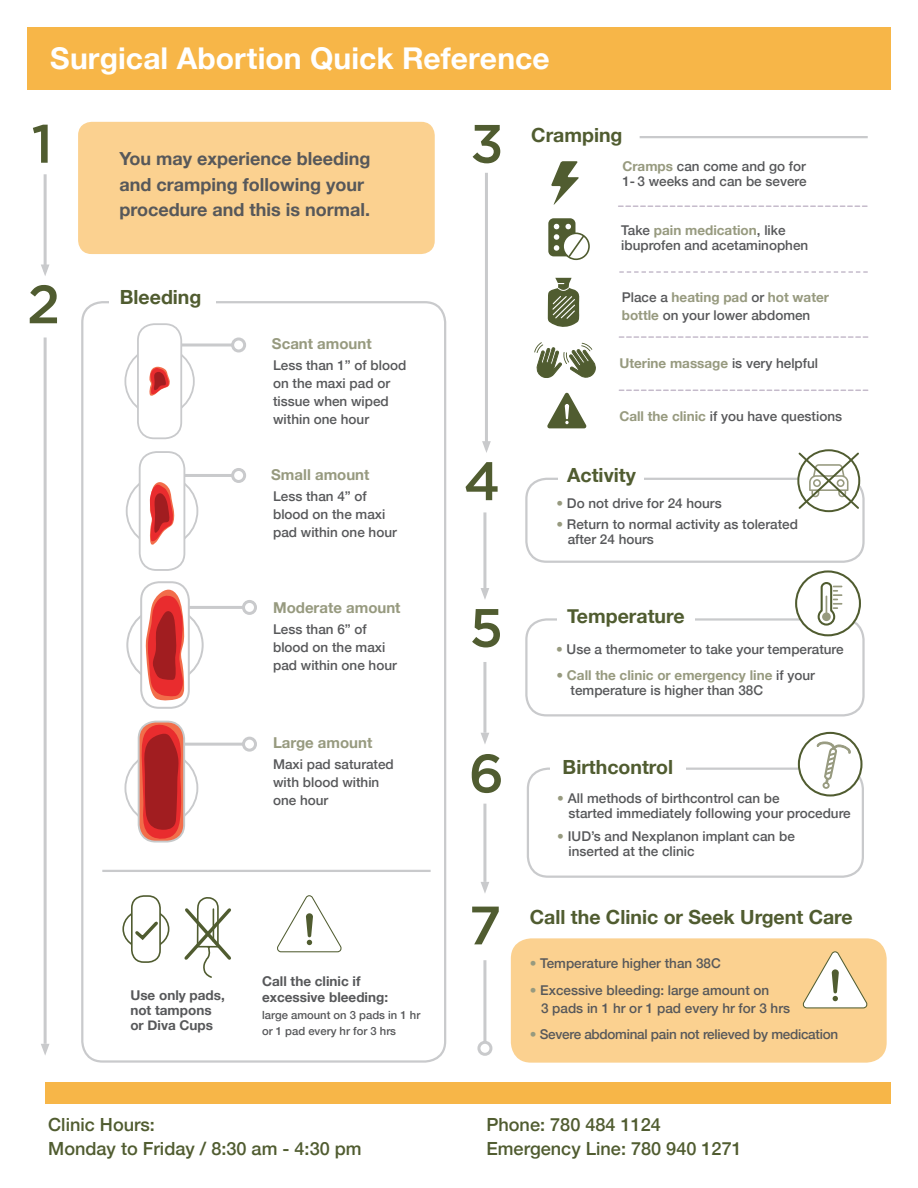
<style>
.page{position:relative;width:918px;height:1188px;background:#fff}
.page>*{position:absolute;margin:0;border:0;box-sizing:border-box;transform-origin:0 0}
.t1{font:500 54px "Gotham";color:#505c30}
.t2{font:700 30px "Helvetica Neue";letter-spacing:.005em;color:#fff}
.t3{font:700 19.5px "Helvetica Neue";color:#505c30}
.t4{font:500 18.15px/24.2px "Helvetica Neue";color:#505c30}
.t5{font:700 18px/25.5px "Helvetica Neue";color:#57585a}
.t6{font:700 15px "Helvetica Neue";color:#979a7f}
.t7{font:500 13.5px/18px "Helvetica Neue";color:#57585a}
.t8{font:700 13.5px/15px "Helvetica Neue";color:#57585a}
.t9{font:500 13.5px "Helvetica Neue";letter-spacing:-.02em;color:#57585a}
.t10{font:700 13.5px "Helvetica Neue";color:#979a7f}
.t11{font:500 11.25px/16.5px "Helvetica Neue";color:#57585a}
.s1{font-weight:700;color:#979a7f}
.s2{font-weight:500;color:#57585a}
.s3{color:#979a7f}
</style>
<div class="page">
<div style="left:525px;top:478px;width:340px;height:85px;border:2px solid #c9cacc;border-radius:20px"></div>
<div style="left:525px;top:618px;width:340px;height:98px;border:2px solid #c9cacc;border-radius:20px"></div>
<div style="left:81px;top:301px;width:365px;height:762px;border:2px solid #c9cacc;border-radius:20px"></div>
<div style="left:78px;top:122px;width:357px;height:132px;background:#fbd190;border-radius:14px"></div>
<hr style="left:44px;top:174px;width:3px;height:98px;background:#c9cacc">
<hr style="left:44px;top:338px;width:3px;height:706px;background:#c9cacc">
<svg style="left:41px;top:265px;width:8px;height:11px"></svg>
<svg style="left:41px;top:1044px;width:8px;height:11px"></svg>
<svg style="left:184px;top:897px;width:47px;height:81px"></svg>
<div style="left:122px;top:909px;width:47px;height:40px;border:2px solid #505c30;border-radius:50%"></div>
<div style="left:132px;top:896px;width:28px;height:66px;background:#fff;border-radius:12px"></div>
<div style="left:131px;top:895px;width:30px;height:68px;border:2px solid #505c30;border-radius:12px"></div>
<svg style="left:132px;top:918px;width:29px;height:25px"></svg>
<hr style="left:485px;top:173px;width:3px;height:276px;background:#c9cacc">
<hr style="left:483px;top:804px;width:3px;height:78px;background:#c9cacc">
<hr style="left:483px;top:662px;width:3px;height:71px;background:#c9cacc">
<hr style="left:483px;top:512px;width:3px;height:76px;background:#c9cacc">
<hr style="left:483px;top:960px;width:3px;height:82px;background:#c9cacc">
<div style="left:477px;top:1041px;width:15px;height:15px;border:3px solid #c9cacc;border-radius:50%"></div>
<hr style="left:161px;top:743px;width:83px;height:3px;background:#c9cacc">
<div style="left:242px;top:737px;width:15px;height:15px;border:3px solid #c9cacc;border-radius:50%"></div>
<hr style="left:161px;top:606px;width:83px;height:3px;background:#c9cacc">
<div style="left:242px;top:600px;width:15px;height:15px;border:3px solid #c9cacc;border-radius:50%"></div>
<hr style="left:151px;top:474px;width:82px;height:3px;background:#c9cacc">
<div style="left:231px;top:468px;width:15px;height:15px;border:3px solid #c9cacc;border-radius:50%"></div>
<hr style="left:151px;top:344px;width:82px;height:2px;background:#c9cacc">
<div style="left:231px;top:338px;width:15px;height:14px;border:3px solid #c9cacc;border-radius:50%"></div>
<svg style="left:482px;top:441px;width:9px;height:12px"></svg>
<svg style="left:481px;top:882px;width:8px;height:11px"></svg>
<svg style="left:481px;top:733px;width:8px;height:11px"></svg>
<svg style="left:481px;top:588px;width:8px;height:11px"></svg>
<hr style="left:102px;top:870px;width:329px;height:2px;background:#c9cacc">
<hr style="left:640px;top:136px;width:228px;height:2px;background:#c9cacc">
<div style="left:124px;top:346px;width:71px;height:70px;border:2px solid #c9cacc;border-radius:50%"></div>
<div style="left:138px;top:324px;width:43px;height:114px;background:#fff;border-radius:16px"></div>
<div style="left:137px;top:323px;width:45px;height:116px;border:2px solid #c9cacc;border-radius:16px"></div>
<svg style="left:149px;top:367px;width:21px;height:29px"></svg>
<div style="left:126px;top:475px;width:72px;height:72px;border:2px solid #c9cacc;border-radius:50%"></div>
<div style="left:140px;top:452px;width:44px;height:118px;background:#fff;border-radius:17px"></div>
<div style="left:139px;top:451px;width:46px;height:120px;border:2px solid #c9cacc;border-radius:17px"></div>
<svg style="left:149px;top:482px;width:26px;height:63px"></svg>
<div style="left:126px;top:606px;width:78px;height:78px;border:2px solid #c9cacc;border-radius:50%"></div>
<div style="left:141px;top:582px;width:48px;height:126px;background:#fff;border-radius:18px"></div>
<div style="left:140px;top:581px;width:50px;height:128px;border:2px solid #c9cacc;border-radius:18px"></div>
<svg style="left:145px;top:589px;width:40px;height:112px"></svg>
<div style="left:124px;top:751px;width:74px;height:74px;border:2px solid #c9cacc;border-radius:50%"></div>
<div style="left:138px;top:721px;width:47px;height:122px;border:2px solid #c6c9ca;border-radius:17px"></div>
<svg style="left:140px;top:722px;width:42px;height:118px;background:#c03330"></svg>
<svg style="left:619px;top:390px;width:249px;height:1px"></svg>
<svg style="left:619px;top:336px;width:249px;height:2px"></svg>
<svg style="left:619px;top:271px;width:249px;height:2px"></svg>
<svg style="left:619px;top:205px;width:248px;height:2px"></svg>
<svg style="left:547px;top:393px;width:39px;height:35px"></svg>
<div style="left:548px;top:218px;width:27px;height:38px;background:#505c30;border-radius:5px"></div>
<svg style="left:554px;top:224px;width:36px;height:37px"></svg>
<svg style="left:548px;top:278px;width:32px;height:49px"></svg>
<svg style="left:534px;top:342px;width:62px;height:36px"></svg>
<svg style="left:551px;top:161px;width:28px;height:44px"></svg>
<div style="left:527px;top:768px;width:337px;height:110px;border:2px solid #c9cacc;border-radius:20px"></div>
<div style="left:550px;top:753px;width:135px;height:35px;background:#fff"></div>
<div style="left:558px;top:458px;width:86px;height:35px;background:#fff"></div>
<div style="left:558px;top:599px;width:137px;height:35px;background:#fff"></div>
<div style="left:109px;top:288px;width:107px;height:35px;background:#fff"></div>
<svg style="left:797px;top:451px;width:64px;height:60px"></svg>
<div style="left:799px;top:733px;width:62px;height:62px;background:#fff;border-radius:50%"></div>
<div style="left:798px;top:732px;width:65px;height:65px;border:2px solid #505c30;border-radius:50%"></div>
<svg style="left:816px;top:742px;width:35px;height:47px"></svg>
<div style="left:27px;top:27px;width:864px;height:63px;background:#f7b648"></div>
<div style="left:45px;top:1082px;width:846px;height:21px;background:#f7b648"></div>
<svg style="left:277px;top:895px;width:65px;height:58px"></svg>
<div style="left:511px;top:938px;width:376px;height:125px;background:#fbd190;border-radius:20px"></div>
<svg style="left:802px;top:951px;width:66px;height:58px"></svg>
<div style="left:796px;top:571px;width:64px;height:64px;background:#fff;border-radius:50%"></div>
<div style="left:795px;top:570px;width:66px;height:66px;border:2px solid #505c30;border-radius:50%"></div>
<svg style="left:817px;top:582px;width:25px;height:44px"></svg>
<h2 class="t2" style="left:50px;top:35px;width:501px">Surgical Abortion Quick Reference</h2>
<h1 class="t1" style="left:31px;top:113px;width:23px">1</h1>
<h1 class="t1" style="left:27px;top:273px;width:35px">2</h1>
<h3 class="t5" style="left:120px;top:146px;width:252px">You may experience bleeding and cramping following your procedure and this is normal.</h3>
<h3 class="t3" style="left:120px;top:282px;width:83px">Bleeding</h3>
<p class="t6" style="left:272px;top:332px;width:101px">Scant amount</p>
<p class="t7" style="left:273px;top:355px;width:135px">Less than 1” of blood on the maxi pad or tissue when wiped within one hour</p>
<p class="t6" style="left:271px;top:462px;width:100px">Small amount</p>
<p class="t7" style="left:273px;top:486px;width:125px">Less than 4” of blood on the maxi pad within one hour</p>
<p class="t6" style="left:273px;top:596px;width:129px">Moderate amount</p>
<p class="t7" style="left:273px;top:619px;width:125px">Less than 6” of blood on the maxi pad within one hour</p>
<p class="t6" style="left:273px;top:730px;width:101px">Large amount</p>
<p class="t7" style="left:273px;top:754px;width:122px">Maxi pad saturated with blood within one hour</p>
<p class="t8" style="left:130px;top:988px;width:96px">Use only pads, not tampons or Diva Cups</p>
<p class="t8" style="left:262px;top:973px;width:127px;line-height:16.5px">Call the clinic if excessive bleeding:</p>
<p class="t11" style="left:262px;top:1005px;width:160px">large amount on 3 pads in 1 hr or 1 pad every hr for 3 hrs</p>
<h3 class="t4" style="left:48px;top:1111px;width:315px">Clinic Hours:<br>Monday to Friday / 8:30 am - 4:30 pm</h3>
<h1 class="t1" style="left:470px;top:113px;width:35px">3</h1>
<h1 class="t1" style="left:464px;top:450px;width:38px">4</h1>
<h1 class="t1" style="left:470px;top:597px;width:35px">5</h1>
<h1 class="t1" style="left:469px;top:743px;width:37px">6</h1>
<h1 class="t1" style="left:469px;top:895px;width:34px">7</h1>
<h3 class="t3" style="left:531px;top:120px;width:93px">Cramping</h3>
<p class="t7" style="left:622px;top:158px;width:186px;line-height:15px"><span class="s1">Cramps</span> can come and go for<br>1- 3 weeks and can be severe</p>
<p class="t7" style="left:621px;top:221px;width:189px;line-height:15px">Take <span class="s1">pain medication</span>, like ibuprofen and acetaminophen</p>
<p class="t7" style="left:622px;top:287px;width:209px">Place a <span class="s1">heating pad</span> or <span class="s1">hot water bottle</span> on your lower abdomen</p>
<p class="t10" style="left:619px;top:353px;width:200px">Uterine massage <span class="s2">is very helpful</span></p>
<p class="t7" style="left:619px;top:406px;width:224px"><span class="s1">Call the clinic</span> if you have questions</p>
<h3 class="t3" style="left:567px;top:460px;width:70px">Activity</h3>
<p class="t7" style="left:556px;top:493px;width:167px"><span class="s3">•</span> Do not drive for 24 hours</p>
<p class="t7" style="left:568px;top:516px;width:232px;line-height:15px;text-indent:-11px"><span class="s3">•</span> Return to normal activity as tolerated after 24 hours</p>
<h3 class="t3" style="left:567px;top:601px;width:119px">Temperature</h3>
<p class="t7" style="left:556px;top:639px;width:289px"><span class="s3">•</span> Use a thermometer to take your temperature</p>
<p class="t7" style="left:571px;top:667px;width:246px;line-height:15px;text-indent:-14px"><span class="s3">•</span> <span class="s1">Call the clinic or emergency line</span> if your temperature is higher than 38C</p>
<h3 class="t3" style="left:563px;top:752px;width:112px">Birthcontrol</h3>
<p class="t7" style="left:569px;top:789px;width:284px;line-height:15px;text-indent:-11px"><span class="s3">•</span> All methods of birthcontrol can be<br>started immediately following your procedure</p>
<p class="t7" style="left:569px;top:828px;width:228px;line-height:15px;text-indent:-11px"><span class="s3">•</span> IUD’s and Nexplanon implant can be inserted at the clinic</p>
<h3 class="t3" style="left:530px;top:902px;width:324px">Call the Clinic or Seek Urgent Care</h3>
<p class="t7" style="left:530px;top:953px;width:193px"><span class="s3">•</span> Temperature higher than 38C</p>
<p class="t7" style="left:541px;top:980px;width:251px;text-indent:-11px"><span class="s3">•</span> Excessive bleeding: large amount on<br>3 pads in 1 hr or 1 pad every hr for 3 hrs</p>
<p class="t9" style="left:530px;top:1024px;width:310px"><span class="s3">•</span> Severe abdominal pain not relieved by medication</p>
<h3 class="t4" style="left:486px;top:1111px;width:257px">Phone: 780 484 1124<br>Emergency Line: 780 940 1271</h3>
</div>
